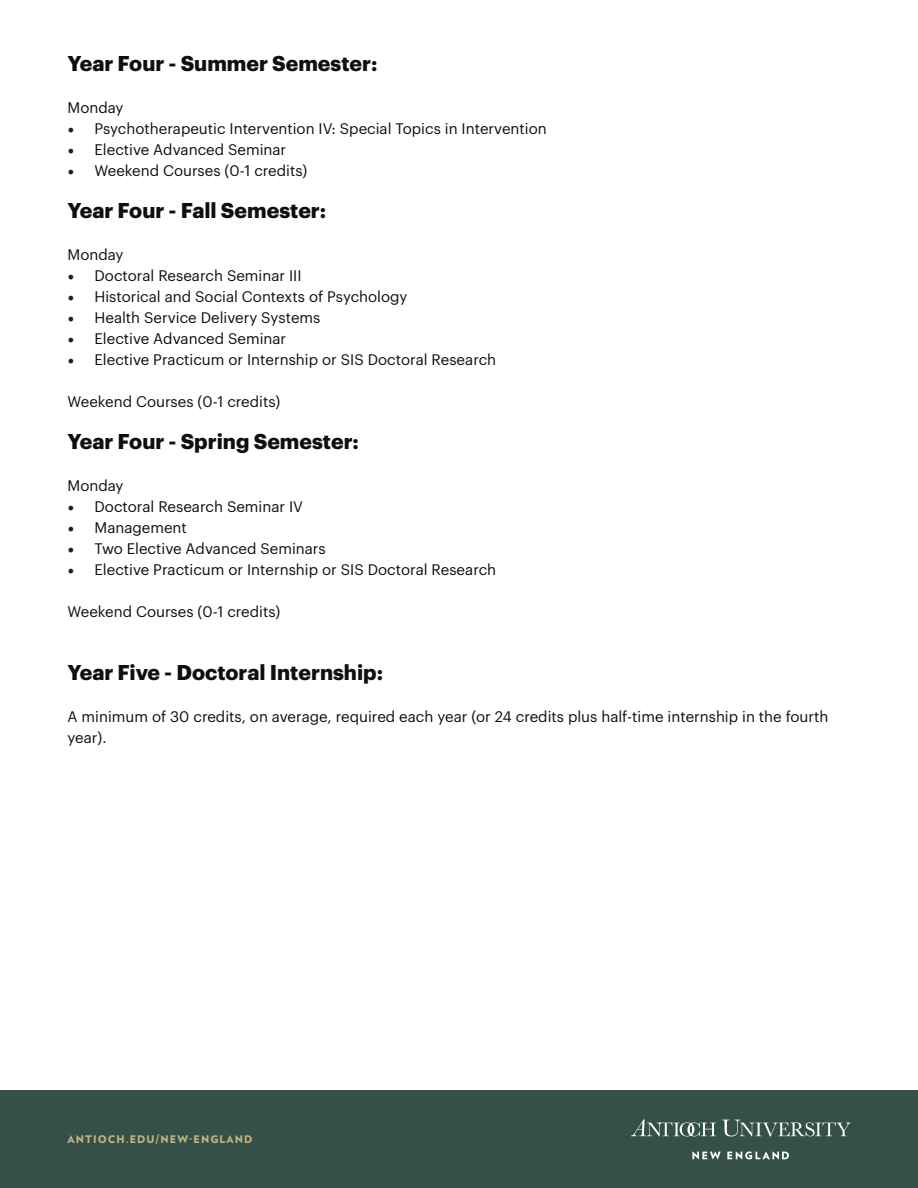
<style>
.page{position:relative;width:918px;height:1188px;background:#fff}
.page>*{position:absolute;margin:0;border:0;box-sizing:border-box;transform-origin:0 0}
.t1{font:700 21px "Graphik";color:#0c110f}
.t2{font:15px/21px "Graphik";color:#0c110f}
.t3{font:900 10.5px "Verlag";letter-spacing:.1em;color:#c0b381}
.s1{font-family:"Minion Pro";font-size:18px;color:#231f20}
</style>
<div class="page">
<div style="left:0;top:1091px;width:918px;height:97px;background:#355049"></div>
<svg style="left:692px;top:1151px;width:29px;height:8px"></svg>
<svg style="left:727px;top:1151px;width:62px;height:8px"></svg>
<svg style="left:722px;top:1120px;width:128px;height:17px"></svg>
<svg style="left:631px;top:1119px;width:85px;height:18px"></svg>
<p class="t1" style="left:68px;top:47px;width:311px">Year Four - Summer Semester:</p>
<p class="t2" style="left:68px;top:96px;width:58px">Monday</p>
<p class="t2" style="left:68px;top:117px;width:481px"><span class="s1">•</span> Psychotherapeutic Intervention IV: Special Topics in Intervention</p>
<p class="t2" style="left:68px;top:138px;width:220px"><span class="s1">•</span> Elective Advanced Seminar</p>
<p class="t2" style="left:68px;top:159px;width:241px"><span class="s1">•</span> Weekend Courses (0-1 credits)</p>
<p class="t1" style="left:68px;top:194px;width:260px">Year Four - Fall Semester:</p>
<p class="t2" style="left:68px;top:243px;width:58px">Monday</p>
<p class="t2" style="left:68px;top:264px;width:236px"><span class="s1">•</span> Doctoral Research Seminar III</p>
<p class="t2" style="left:68px;top:285px;width:342px"><span class="s1">•</span> Historical and Social Contexts of Psychology</p>
<p class="t2" style="left:68px;top:306px;width:254px"><span class="s1">•</span> Health Service Delivery Systems</p>
<p class="t2" style="left:68px;top:327px;width:220px"><span class="s1">•</span> Elective Advanced Seminar</p>
<p class="t2" style="left:68px;top:348px;width:430px"><span class="s1">•</span> Elective Practicum or Internship or SIS Doctoral Research</p>
<p class="t2" style="left:68px;top:390px;width:214px">Weekend Courses (0-1 credits)</p>
<p class="t1" style="left:68px;top:425px;width:293px">Year Four - Spring Semester:</p>
<p class="t2" style="left:68px;top:474px;width:58px">Monday</p>
<p class="t2" style="left:68px;top:495px;width:237px"><span class="s1">•</span> Doctoral Research Seminar IV</p>
<p class="t2" style="left:68px;top:516px;width:121px"><span class="s1">•</span> Management</p>
<p class="t2" style="left:68px;top:537px;width:260px"><span class="s1">•</span> Two Elective Advanced Seminars</p>
<p class="t2" style="left:68px;top:558px;width:430px"><span class="s1">•</span> Elective Practicum or Internship or SIS Doctoral Research</p>
<p class="t2" style="left:68px;top:600px;width:214px">Weekend Courses (0-1 credits)</p>
<p class="t1" style="left:68px;top:656px;width:317px">Year Five - Doctoral Internship:</p>
<p class="t2" style="left:68px;top:705px;width:763px">A minimum of 30 credits, on average, required each year (or 24 credits plus half-time internship in the fourth year).</p>
<p class="t3" style="left:68px;top:1131px;width:187px">ANTIOCH.EDU/NEW-ENGLAND</p>
</div>
